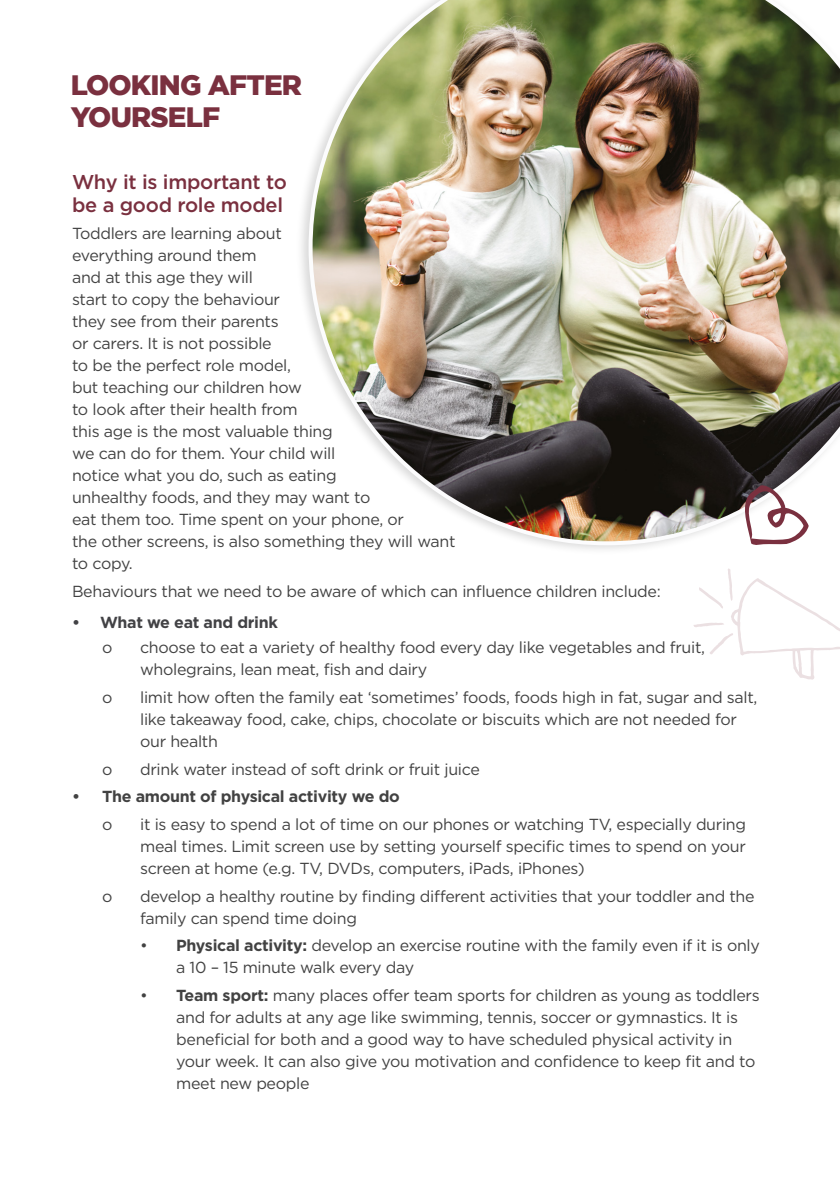
<style>
.page{position:relative;width:840px;height:1191px;background:#fff}
.page>*{position:absolute;margin:0;border:0;box-sizing:border-box;transform-origin:0 0}
.t1{font:900 28px/32px "Gotham HTF";letter-spacing:-.03em;color:#7a303f}
.t2{font:500 20px/22px "Gotham";letter-spacing:-.015em;color:#7a303f}
.t3{font:16px/22px "Gotham";letter-spacing:-.02em;color:#424242}
.t4{font:700 16px "Gotham";letter-spacing:-.02em;color:#424242}
.t5{font:700 16px "Gotham";letter-spacing:-.02em;color:#424245}
.s1{font-weight:700}
</style>
<div class="page">
<div style="left:295px;top:0;width:544px;height:555px;background:#000;opacity:.15"></div>
<img style="left:308px;top:0;width:531px;height:545px">
<svg style="left:741px;top:484px;width:67px;height:62px"></svg>
<svg style="left:693px;top:568px;width:146px;height:111px"></svg>
<h1 class="t1" style="left:71px;top:68px;width:233px">LOOKING AFTER<br>YOURSELF</h1>
<p class="t2" style="left:72px;top:171px;width:216px">Why it is important to be a good role model</p>
<p class="t3" style="left:72px;top:222px;width:384px">Toddlers are learning about<br>everything around them<br>and at this age they will<br>start to copy the behaviour<br>they see from their parents<br>or carers. It is not possible<br>to be the perfect role model,<br>but teaching our children how<br>to look after their health from<br>this age is the most valuable thing<br>we can do for them. Your child will<br>notice what you do, such as eating<br>unhealthy foods, and they may want to<br>eat them too. Time spent on your phone, or<br>the other screens, is also something they will want to copy.</p>
<p class="t3" style="left:72px;top:580px;width:590px">Behaviours that we need to be aware of which can influence children include:</p>
<p class="t5" style="left:72px;top:612px;width:207px">• What we eat and drink</p>
<p class="t3" style="left:102px;top:636px;width:12px">o</p>
<p class="t3" style="left:140px;top:636px;width:566px">choose to eat a variety of healthy food every day like vegetables and fruit, wholegrains, lean meat, fish and dairy</p>
<p class="t3" style="left:102px;top:686px;width:12px">o</p>
<p class="t3" style="left:140px;top:686px;width:618px">limit how often the family eat ‘sometimes’ foods, foods high in fat, sugar and salt, like takeaway food, cake, chips, chocolate or biscuits which are not needed for our health</p>
<p class="t3" style="left:102px;top:757px;width:12px">o</p>
<p class="t3" style="left:140px;top:757px;width:341px">drink water instead of soft drink or fruit juice</p>
<p class="t4" style="left:72px;top:786px;width:329px">• The amount of physical activity we do</p>
<p class="t3" style="left:102px;top:813px;width:12px">o</p>
<p class="t3" style="left:140px;top:813px;width:607px;text-align:justify">it is easy to spend a lot of time on our phones or watching TV, especially during meal times. Limit screen use by setting yourself specific times to spend on your screen at home (e.g. TV, DVDs, computers, iPads, iPhones)</p>
<p class="t3" style="left:102px;top:884px;width:12px">o</p>
<p class="t3" style="left:140px;top:884px;width:615px">develop a healthy routine by finding different activities that your toddler and the family can spend time doing</p>
<p class="t3" style="left:176px;top:934px;width:585px;text-indent:-36px">• <span class="s1">Physical activity:</span> develop an exercise routine with the family even if it is only a 10 – 15 minute walk every day</p>
<p class="t3" style="left:176px;top:984px;width:584px;text-indent:-36px">• <span class="s1">Team sport:</span> many places offer team sports for children as young as toddlers and for adults at any age like swimming, tennis, soccer or gymnastics. It is beneficial for both and a good way to have scheduled physical activity in your week. It can also give you motivation and confidence to keep fit and to meet new people</p>
</div>
